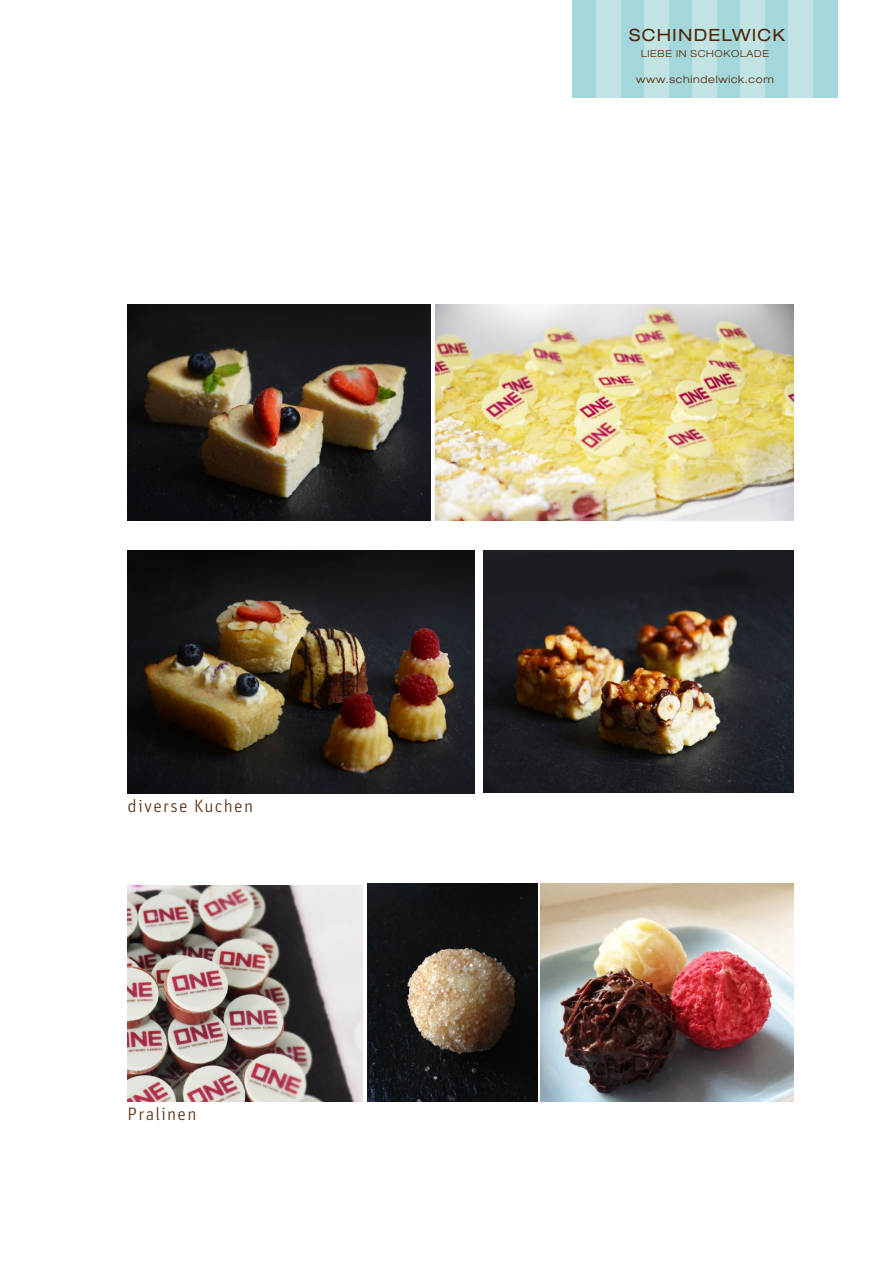
<style>
.page{position:relative;width:893px;height:1263px;background:#fff}
.page>*{position:absolute;margin:0;border:0;box-sizing:border-box;transform-origin:0 0}
.t1{font:18px "Unit Light LF";letter-spacing:.07em;color:#4f2607}
.t2{font:expanded 16.95px "Helvetica Neue";letter-spacing:.07em;color:#4f2607}
.t3{font:300 expanded 10.5px "Helvetica Neue";letter-spacing:.07em;color:#4f2607}
.t4{font:300 expanded 9.6px "Helvetica Neue";letter-spacing:.07em;color:#4f2607}
</style>
<div class="page">
<div style="left:813px;top:0;width:25px;height:97px;background:#a4d7dc"></div>
<div style="left:717px;top:0;width:24px;height:97px;background:#a4d7dc"></div>
<div style="left:620px;top:0;width:25px;height:97px;background:#a4d7dc"></div>
<div style="left:765px;top:0;width:24px;height:97px;background:#a4d7dc"></div>
<div style="left:669px;top:0;width:24px;height:97px;background:#a4d7dc"></div>
<div style="left:572px;top:0;width:25px;height:97px;background:#a4d7dc"></div>
<div style="left:789px;top:0;width:24px;height:97px;background:#c1e3e2"></div>
<div style="left:692px;top:0;width:25px;height:97px;background:#c1e3e2"></div>
<div style="left:596px;top:0;width:24px;height:97px;background:#c1e3e2"></div>
<div style="left:741px;top:0;width:24px;height:97px;background:#c1e3e2"></div>
<div style="left:644px;top:0;width:25px;height:97px;background:#c1e3e2"></div>
<img style="left:128px;top:304px;width:302px;height:216px">
<img style="left:128px;top:551px;width:347px;height:243px">
<img style="left:128px;top:885px;width:235px;height:216px">
<img style="left:435px;top:304px;width:359px;height:216px">
<img style="left:483px;top:551px;width:311px;height:241px">
<img style="left:367px;top:884px;width:171px;height:217px">
<img style="left:541px;top:884px;width:253px;height:217px">
<p class="t1" style="left:128px;top:795px;width:127px">diverse Kuchen</p>
<p class="t1" style="left:128px;top:1102px;width:70px">Pralinen</p>
<p class="t2" style="left:629px;top:24px;width:157px">SCHINDELWICK</p>
<p class="t4" style="left:641px;top:47px;width:129px">LIEBE IN SCHOKOLADE</p>
<p class="t3" style="left:636px;top:73px;width:139px">www.schindelwick.com</p>
</div>
